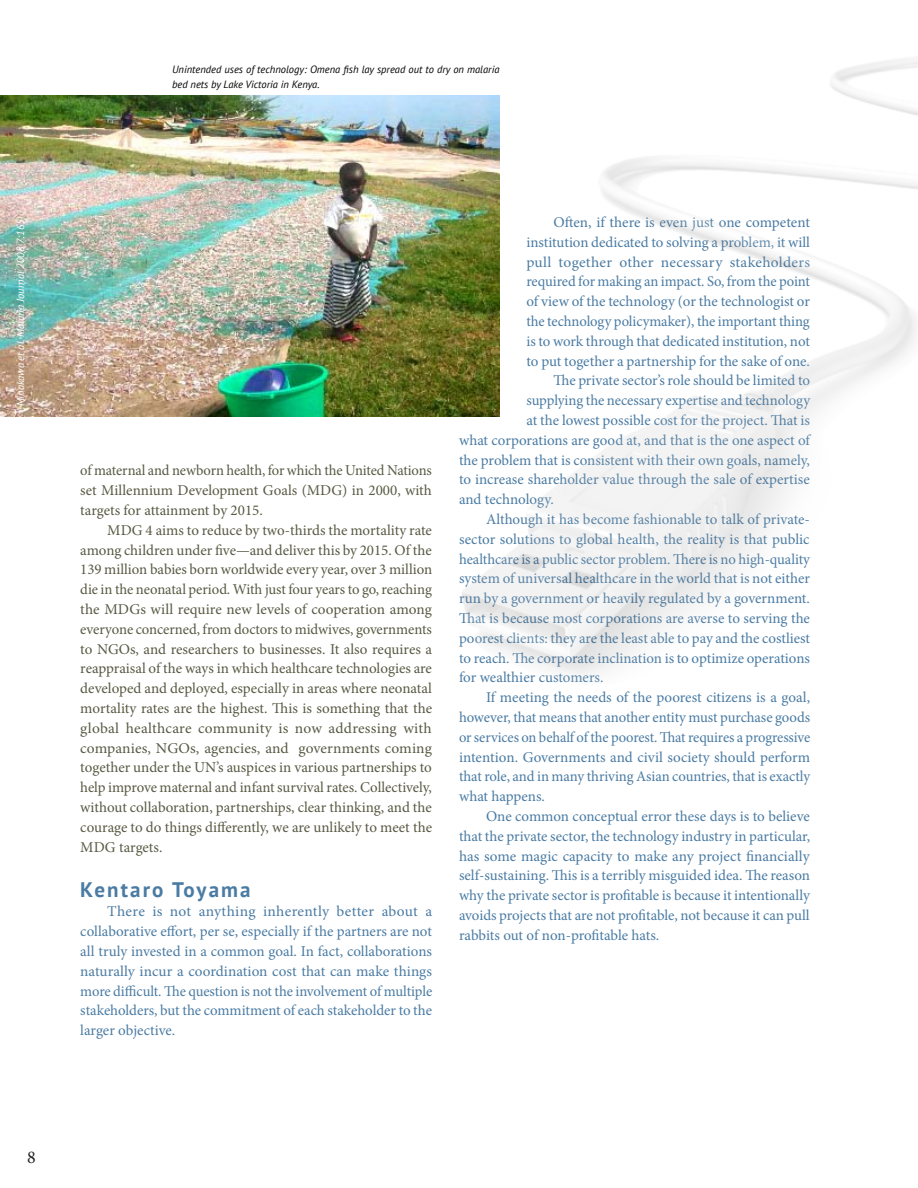
<style>
.page{position:relative;width:918px;height:1188px;background:#fff}
.page>*{position:absolute;margin:0;border:0;box-sizing:border-box;transform-origin:0 0}
.Names{font:700 21px "PT Sans";letter-spacing:.1em;color:#4a7ba3}
.t1{font:18px "Minion Pro";color:#231f20}
.body_text{font:15px/19.8px "Minion Pro";letter-spacing:-.005em;color:#4a7ba3;text-align:justify}
.body_text-2{font:15px/19.8px "Minion Pro";color:#585943;text-align:justify}
.Caption_type_justify{font:italic 10.5px/15px "PT Sans";color:#040503}
.Caption_type_justify-2{font:italic 10.5px "PT Sans";color:#fff}
</style>
<div class="page">
<img style="left:0;top:95px;width:318px;height:322px">
<img style="left:318px;top:59px;width:600px;height:616px">
<p class="Caption_type_justify" style="left:172px;top:61px;width:329px">Unintended uses of technology: Omena fish lay spread out to dry on malaria bed nets by Lake Victoria in Kenya.</p>
<p class="Caption_type_justify-2" style="left:14px;top:406px;width:189px;rotate:-90deg">Minakawa et al. Malaria Journal 2008 7:165</p>
<p class="t1" style="left:27px;top:1146px;width:10px">8</p>
<p class="body_text-2" style="left:80px;top:461px;width:353px">of maternal and newborn health, for which the United Nations set Millennium Development Goals (MDG) in 2000, with targets for attainment by 2015.</p>
<p class="body_text-2" style="left:80px;top:520px;width:353px;text-indent:27px">MDG 4 aims to reduce by two-thirds the mortality rate among children under five—and deliver this by 2015. Of the 139 million babies born worldwide every year, over 3 million die in the neonatal period. With just four years to go, reaching the MDGs will require new levels of cooperation among everyone concerned, from doctors to midwives, governments to NGOs, and researchers to businesses. It also requires a reappraisal of the ways in which healthcare technologies are developed and deployed, especially in areas where neonatal mortality rates are the highest. This is something that the global healthcare community is now addressing with companies, NGOs, agencies, and governments coming together under the UN’s auspices in various partnerships to help improve maternal and infant survival rates. Collectively, without collaboration, partnerships, clear thinking, and the courage to do things differently, we are unlikely to meet the MDG targets.</p>
<p class="Names" style="left:80px;top:875px;width:172px">Kentaro Toyama</p>
<p class="body_text" style="left:80px;top:902px;width:353px;text-indent:27px">There is not anything inherently better about a collaborative effort, per se, especially if the partners are not all truly invested in a common goal. In fact, collaborations naturally incur a coordination cost that can make things more difficult. The question is not the involvement of multiple stakeholders, but the commitment of each stakeholder to the larger objective.</p>
<p class="body_text" style="left:526px;top:212px;width:285px;text-indent:27px">Often, if there is even just one competent institution dedicated to solving a problem, it will pull together other necessary stakeholders required for making an impact. So, from the point of view of the technology (or the technologist or the technology policymaker), the important thing is to work through that dedicated institution, not to put together a partnership for the sake of one.</p>
<p class="body_text" style="left:553px;top:371px;width:258px">The private sector’s role should be limited to</p>
<p class="body_text" style="left:526px;top:390px;width:285px">supplying the necessary expertise and technology</p>
<p class="body_text" style="left:526px;top:410px;width:285px">at the lowest possible cost for the project. That is</p>
<p class="body_text" style="left:459px;top:430px;width:352px">what corporations are good at, and that is the one aspect of</p>
<p class="body_text" style="left:459px;top:450px;width:352px">the problem that is consistent with their own goals, namely,</p>
<p class="body_text" style="left:459px;top:470px;width:352px">to increase shareholder value through the sale of expertise</p>
<p class="body_text" style="left:459px;top:489px;width:96px">and technology.</p>
<p class="body_text" style="left:459px;top:509px;width:353px;text-indent:27px">Although it has become fashionable to talk of private&shy;sector solutions to global health, the reality is that public healthcare is a public sector problem. There is no high-quality system of universal healthcare in the world that is not either run by a government or heavily regulated by a government.<br>That is because most corporations are averse to serving the poorest clients: they are the least able to pay and the costliest to reach. The corporate inclination is to optimize operations for wealthier customers.</p>
<p class="body_text" style="left:459px;top:687px;width:353px;text-indent:27px">If meeting the needs of the poorest citizens is a goal, however, that means that another entity must purchase goods or services on behalf of the poorest. That requires a progressive intention. Governments and civil society should perform that role, and in many thriving Asian countries, that is exactly what happens.</p>
<p class="body_text" style="left:459px;top:806px;width:353px;text-indent:27px">One common conceptual error these days is to believe that the private sector, the technology industry in particular, has some magic capacity to make any project financially self-sustaining. This is a terribly misguided idea. The reason why the private sector is profitable is because it intentionally avoids projects that are not profitable, not because it can pull rabbits out of non-profitable hats.</p>
</div>
